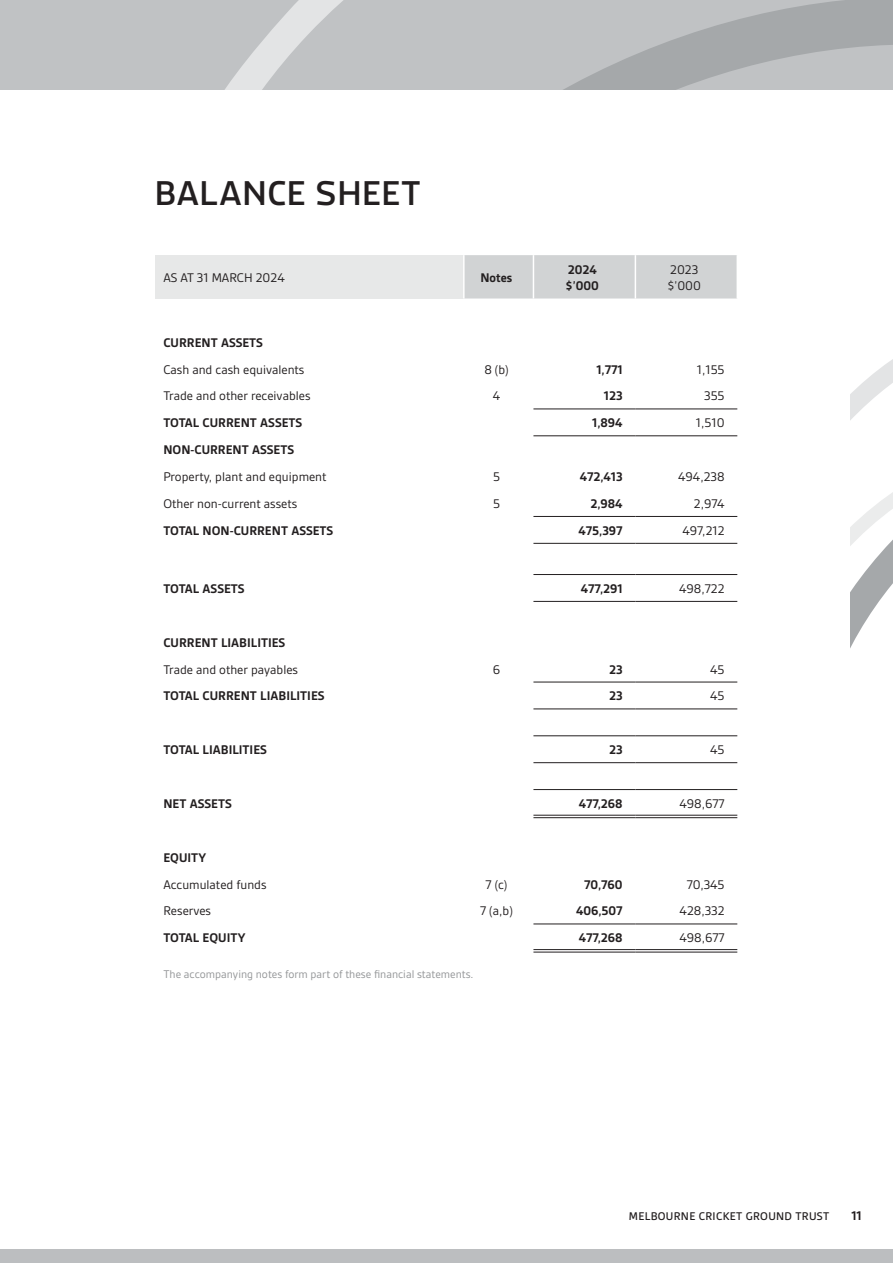
<style>
.page{position:relative;width:893px;height:1263px;background:#fff}
.page>*{position:absolute;margin:0;border:0;box-sizing:border-box;transform-origin:0 0}
.PAGE_TITLES{font:500 36px "Macho Modular";letter-spacing:.02em;color:#231f20}
.Financials_Copy{font:700 13.5px "Gesta";color:#231f20}
.Financials_Copy_Top2{font:13.5px "Gesta";color:#231f20}
.Financials_Copy-2{font:13.5px "Gesta";color:#231f20}
.Financials_Figures_Top2{font:700 13.5px "Gesta";color:#231f20}
.Table_Header_L{font:12px "Gesta";color:#949698}
.t1{font:500 12px "Gesta";letter-spacing:.025em;color:#231f20}
</style>
<div class="page">
<div style="left:0;top:1249px;width:893px;height:14px;background:#bcbec0"></div>
<svg style="left:850px;top:359px;width:43px;height:289px"></svg>
<div style="left:0;top:0;width:893px;height:89px;background:#c0c2c4"></div>
<svg style="left:225px;top:51px;width:29px;height:38px"></svg>
<svg style="left:254px;top:0;width:639px;height:89px"></svg>
<div style="left:155px;top:255px;width:309px;height:43px;background:#e7e8e8"></div>
<div style="left:465px;top:255px;width:272px;height:43px;background:#d1d3d4"></div>
<hr style="left:533px;top:255px;width:1px;height:43px;background:#fff">
<hr style="left:635px;top:255px;width:1px;height:43px;background:#fff">
<hr style="left:533px;top:409px;width:102px;height:1px;background:#231f20">
<hr style="left:635px;top:409px;width:102px;height:1px;background:#231f20">
<hr style="left:533px;top:435px;width:102px;height:1px;background:#231f20">
<hr style="left:635px;top:435px;width:102px;height:1px;background:#231f20">
<hr style="left:533px;top:601px;width:102px;height:1px;background:#231f20">
<hr style="left:635px;top:601px;width:102px;height:1px;background:#231f20">
<hr style="left:463px;top:255px;width:2px;height:43px;background:#fff">
<hr style="left:533px;top:682px;width:102px;height:1px;background:#231f20">
<hr style="left:635px;top:682px;width:102px;height:1px;background:#231f20">
<hr style="left:533px;top:708px;width:102px;height:1px;background:#231f20">
<hr style="left:635px;top:708px;width:102px;height:1px;background:#231f20">
<hr style="left:533px;top:735px;width:102px;height:1px;background:#231f20">
<hr style="left:635px;top:735px;width:102px;height:1px;background:#231f20">
<hr style="left:533px;top:762px;width:102px;height:1px;background:#231f20">
<hr style="left:635px;top:762px;width:102px;height:1px;background:#231f20">
<hr style="left:533px;top:789px;width:102px;height:1px;background:#231f20">
<hr style="left:635px;top:789px;width:102px;height:1px;background:#231f20">
<hr style="left:533px;top:923px;width:102px;height:1px;background:#231f20">
<hr style="left:635px;top:923px;width:102px;height:1px;background:#231f20">
<hr style="left:533px;top:516px;width:102px;height:1px;background:#231f20">
<hr style="left:635px;top:516px;width:102px;height:1px;background:#231f20">
<hr style="left:533px;top:543px;width:102px;height:1px;background:#231f20">
<hr style="left:635px;top:543px;width:102px;height:1px;background:#231f20">
<hr style="left:533px;top:574px;width:102px;height:1px;background:#231f20">
<hr style="left:635px;top:574px;width:102px;height:1px;background:#231f20">
<hr style="left:533px;top:815px;width:102px;height:1px;background:#231f20">
<hr style="left:533px;top:817px;width:102px;height:1px;background:#231f20">
<hr style="left:635px;top:815px;width:102px;height:1px;background:#231f20">
<hr style="left:635px;top:817px;width:102px;height:1px;background:#231f20">
<hr style="left:533px;top:949px;width:102px;height:1px;background:#231f20">
<hr style="left:533px;top:952px;width:102px;height:1px;background:#231f20">
<hr style="left:635px;top:949px;width:102px;height:1px;background:#231f20">
<hr style="left:635px;top:952px;width:102px;height:1px;background:#231f20">
<p class="PAGE_TITLES" style="left:155px;top:172px;width:267px">BALANCE SHEET</p>
<p class="Financials_Copy_Top2" style="left:163px;top:270px;width:123px">AS AT 31 MARCH 2024</p>
<p class="Financials_Figures_Top2" style="left:481px;top:270px;width:33px">Notes</p>
<p class="Financials_Copy" style="left:568px;top:262px;width:31px">2024</p>
<p class="Financials_Copy" style="left:566px;top:278px;width:35px">$’000</p>
<p class="Financials_Copy-2" style="left:670px;top:262px;width:30px">2023</p>
<p class="Financials_Copy-2" style="left:667px;top:278px;width:35px">$’000</p>
<p class="Financials_Copy" style="left:163px;top:335px;width:101px">CURRENT ASSETS</p>
<p class="Financials_Copy_Top2" style="left:163px;top:362px;width:143px">Cash and cash equivalents</p>
<p class="Financials_Copy_Top2" style="left:484px;top:362px;width:26px">8 (b)</p>
<p class="Financials_Copy" style="left:596px;top:362px;width:28px">1,771</p>
<p class="Financials_Copy-2" style="left:697px;top:362px;width:29px">1,155</p>
<p class="Financials_Copy_Top2" style="left:163px;top:388px;width:149px">Trade and other receivables</p>
<p class="Financials_Copy_Top2" style="left:493px;top:388px;width:9px">4</p>
<p class="Financials_Copy" style="left:604px;top:388px;width:20px">123</p>
<p class="Financials_Copy-2" style="left:704px;top:388px;width:22px">355</p>
<p class="Financials_Copy" style="left:163px;top:415px;width:140px">TOTAL CURRENT ASSETS</p>
<p class="Financials_Copy" style="left:592px;top:415px;width:32px">1,894</p>
<p class="Financials_Copy-2" style="left:696px;top:415px;width:30px">1,510</p>
<p class="Financials_Copy" style="left:163px;top:442px;width:132px">NON-CURRENT ASSETS</p>
<p class="Financials_Copy_Top2" style="left:163px;top:469px;width:165px">Property, plant and equipment</p>
<p class="Financials_Copy_Top2" style="left:493px;top:469px;width:8px">5</p>
<p class="Financials_Copy" style="left:580px;top:469px;width:44px">472,413</p>
<p class="Financials_Copy-2" style="left:678px;top:469px;width:48px">494,238</p>
<p class="Financials_Copy_Top2" style="left:163px;top:496px;width:135px">Other non-current assets</p>
<p class="Financials_Copy_Top2" style="left:493px;top:496px;width:8px">5</p>
<p class="Financials_Copy" style="left:590px;top:496px;width:34px">2,984</p>
<p class="Financials_Copy-2" style="left:694px;top:496px;width:32px">2,974</p>
<p class="Financials_Copy" style="left:163px;top:523px;width:171px">TOTAL NON-CURRENT ASSETS</p>
<p class="Financials_Copy" style="left:579px;top:523px;width:46px">475,397</p>
<p class="Financials_Copy-2" style="left:682px;top:523px;width:44px">497,212</p>
<p class="Financials_Copy" style="left:163px;top:581px;width:83px">TOTAL ASSETS</p>
<p class="Financials_Copy" style="left:581px;top:581px;width:43px">477,291</p>
<p class="Financials_Copy-2" style="left:679px;top:581px;width:47px">498,722</p>
<p class="Financials_Copy" style="left:163px;top:635px;width:123px">CURRENT LIABILITIES</p>
<p class="Financials_Copy_Top2" style="left:163px;top:661px;width:136px">Trade and other payables</p>
<p class="Financials_Copy_Top2" style="left:493px;top:661px;width:9px">6</p>
<p class="Financials_Copy" style="left:609px;top:661px;width:15px">23</p>
<p class="Financials_Copy-2" style="left:710px;top:661px;width:16px">45</p>
<p class="Financials_Copy" style="left:163px;top:688px;width:163px">TOTAL CURRENT LIABILITIES</p>
<p class="Financials_Copy" style="left:609px;top:688px;width:15px">23</p>
<p class="Financials_Copy-2" style="left:710px;top:688px;width:16px">45</p>
<p class="Financials_Copy" style="left:163px;top:742px;width:105px">TOTAL LIABILITIES</p>
<p class="Financials_Copy" style="left:609px;top:742px;width:15px">23</p>
<p class="Financials_Copy-2" style="left:710px;top:742px;width:16px">45</p>
<p class="Financials_Copy" style="left:163px;top:796px;width:70px">NET ASSETS</p>
<p class="Financials_Copy" style="left:579px;top:796px;width:45px">477,268</p>
<p class="Financials_Copy-2" style="left:679px;top:796px;width:47px">498,677</p>
<p class="Financials_Copy" style="left:163px;top:850px;width:45px">EQUITY</p>
<p class="Financials_Copy_Top2" style="left:163px;top:876px;width:105px">Accumulated funds</p>
<p class="Financials_Copy_Top2" style="left:486px;top:876px;width:23px">7 (c)</p>
<p class="Financials_Copy" style="left:584px;top:876px;width:40px">70,760</p>
<p class="Financials_Copy-2" style="left:687px;top:876px;width:39px">70,345</p>
<p class="Financials_Copy_Top2" style="left:163px;top:903px;width:49px">Reserves</p>
<p class="Financials_Copy_Top2" style="left:480px;top:903px;width:34px">7 (a,b)</p>
<p class="Financials_Copy" style="left:576px;top:903px;width:48px">406,507</p>
<p class="Financials_Copy-2" style="left:680px;top:903px;width:46px">428,332</p>
<p class="Financials_Copy" style="left:163px;top:930px;width:84px">TOTAL EQUITY</p>
<p class="Financials_Copy" style="left:579px;top:930px;width:45px">477,268</p>
<p class="Financials_Copy-2" style="left:679px;top:930px;width:47px">498,677</p>
<p class="Table_Header_L" style="left:163px;top:967px;width:312px">The accompanying notes form part of these financial statements.</p>
<p class="t1" style="left:629px;top:1210px;width:202px">MELBOURNE CRICKET GROUND TRUST</p>
<p class="Financials_Copy" style="left:851px;top:1208px;width:12px">11</p>
</div>
